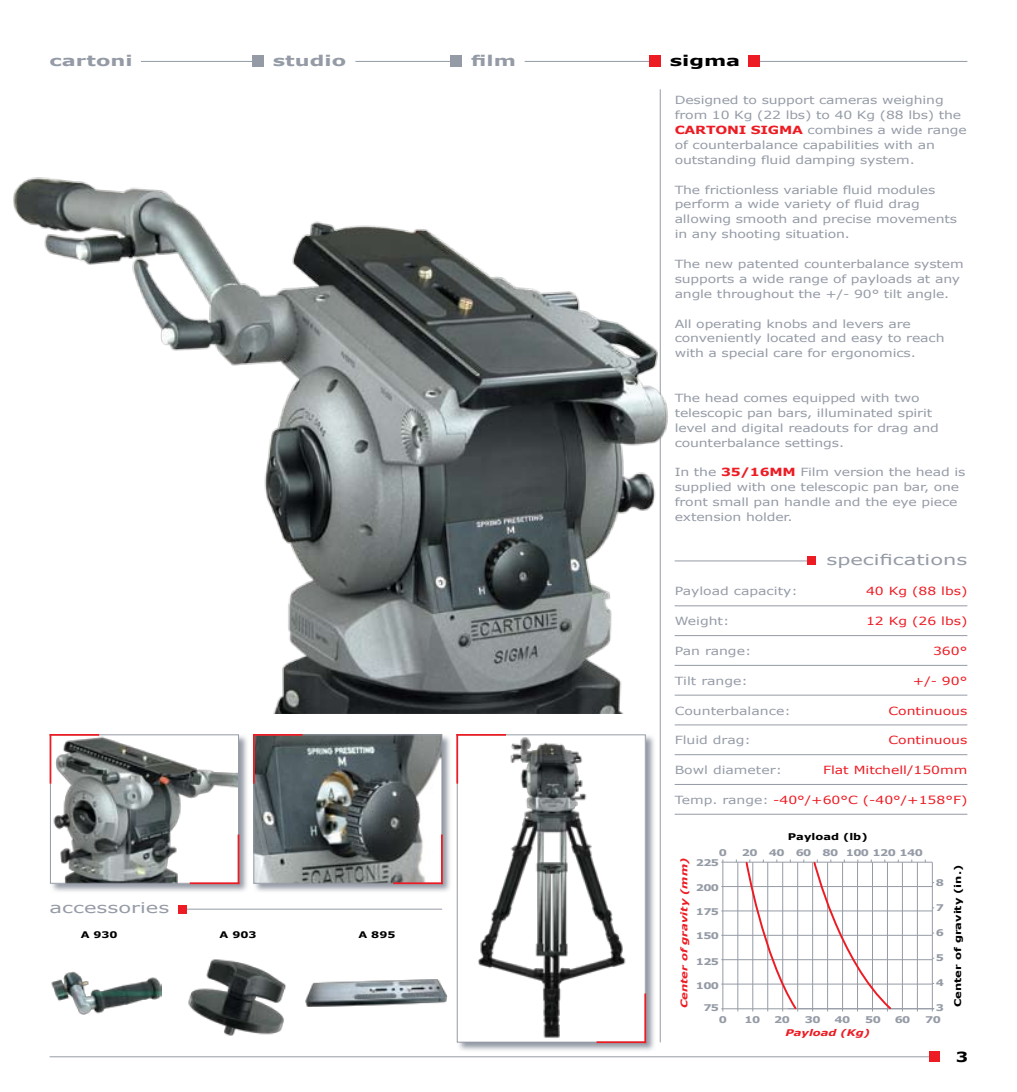
<style>
.page{position:relative;width:1017px;height:1092px;background:#fff}
.page>*{position:absolute;margin:0;border:0;box-sizing:border-box;transform-origin:0 0}
.t1{font:14.7px "Verdana";color:#959ba6;scale:1.43 1}
.t2{font:700 14.7px "Verdana";color:#959ba6;scale:1.43 1}
.t3{font:700 14.7px "Verdana";color:#000;scale:1.43 1}
.t4{font:700 14px "Verdana";color:#000;scale:1.25 1}
.t5{font:11.2px/14.9px "Verdana";letter-spacing:-.01em;color:#959ba6;scale:1.25 1}
.t6{font:11.2px "Verdana";color:#ed1c24;scale:1.25 1}
.t7{font:700 9.28px "Verdana";letter-spacing:-.05em;color:#959ba6;scale:1.25 1}
.t8{font:700 9.28px "Verdana";color:#000;scale:1.25 1}
.t9{font:italic 700 9.28px "Verdana";color:#ed1c24;scale:1.25 1}
.t10{font:700 9.1px "Verdana";color:#000;scale:1.25 1}
.s1{font-weight:700;color:#ed1c24}
.s2{color:#959ba6}
</style>
<div class="page">
<hr style="left:660px;top:89px;width:1px;height:953px;background:#959ba6">
<svg style="left:456px;top:736px;width:198px;height:315px"></svg>
<div style="left:457px;top:734px;width:188px;height:308px;background:#fff"></div>
<img style="left:478px;top:737px;width:148px;height:301px">
<div style="left:457px;top:734px;width:189px;height:308px;border:1px solid #959ba6"></div>
<hr style="left:597px;top:1041px;width:49px;height:1px;background:#ed1c24">
<hr style="left:644px;top:993px;width:2px;height:49px;background:#ed1c24">
<svg style="left:50px;top:735px;width:197px;height:157px"></svg>
<img style="left:52px;top:736px;width:185px;height:145px">
<div style="left:50px;top:734px;width:189px;height:149px;border:1px solid #959ba6"></div>
<hr style="left:190px;top:882px;width:49px;height:2px;background:#ed1c24">
<hr style="left:238px;top:834px;width:1px;height:50px;background:#ed1c24">
<hr style="left:50px;top:734px;width:49px;height:1px;background:#ed1c24">
<hr style="left:50px;top:734px;width:1px;height:49px;background:#ed1c24">
<svg style="left:253px;top:734px;width:197px;height:158px"></svg>
<img style="left:256px;top:736px;width:184px;height:145px">
<div style="left:254px;top:734px;width:188px;height:149px;border:1px solid #959ba6"></div>
<hr style="left:393px;top:882px;width:50px;height:2px;background:#ed1c24">
<hr style="left:441px;top:834px;width:2px;height:50px;background:#ed1c24">
<hr style="left:253px;top:734px;width:50px;height:1px;background:#ed1c24">
<hr style="left:253px;top:734px;width:2px;height:49px;background:#ed1c24">
<hr style="left:456px;top:734px;width:50px;height:1px;background:#ed1c24">
<hr style="left:456px;top:734px;width:2px;height:49px;background:#ed1c24">
<img style="left:13px;top:174px;width:666px;height:539px">
<hr style="left:722px;top:862px;width:1px;height:149px;background:#959ba6">
<hr style="left:737px;top:862px;width:1px;height:149px;background:#959ba6">
<hr style="left:752px;top:862px;width:1px;height:149px;background:#959ba6">
<hr style="left:767px;top:862px;width:1px;height:149px;background:#959ba6">
<hr style="left:782px;top:862px;width:1px;height:149px;background:#959ba6">
<hr style="left:797px;top:862px;width:1px;height:149px;background:#959ba6">
<hr style="left:812px;top:862px;width:1px;height:149px;background:#959ba6">
<hr style="left:827px;top:862px;width:1px;height:149px;background:#959ba6">
<hr style="left:842px;top:862px;width:1px;height:149px;background:#959ba6">
<hr style="left:857px;top:862px;width:1px;height:149px;background:#959ba6">
<hr style="left:872px;top:862px;width:1px;height:149px;background:#959ba6">
<hr style="left:887px;top:862px;width:1px;height:149px;background:#959ba6">
<hr style="left:902px;top:862px;width:1px;height:149px;background:#959ba6">
<hr style="left:917px;top:862px;width:1px;height:149px;background:#959ba6">
<hr style="left:932px;top:862px;width:1px;height:149px;background:#959ba6">
<hr style="left:721px;top:1008px;width:211px;height:1px;background:#959ba6">
<hr style="left:721px;top:983px;width:211px;height:1px;background:#959ba6">
<hr style="left:721px;top:959px;width:211px;height:1px;background:#959ba6">
<hr style="left:721px;top:934px;width:211px;height:1px;background:#959ba6">
<hr style="left:721px;top:910px;width:211px;height:1px;background:#959ba6">
<hr style="left:721px;top:886px;width:211px;height:1px;background:#959ba6">
<hr style="left:721px;top:861px;width:211px;height:1px;background:#959ba6">
<svg style="left:745px;top:859px;width:59px;height:151px"></svg>
<svg style="left:813px;top:859px;width:86px;height:151px"></svg>
<hr style="left:50px;top:1056px;width:880px;height:1px;background:#959ba6">
<div style="left:929px;top:1051px;width:10px;height:10px;background:#ed1c24"></div>
<hr style="left:141px;top:61px;width:122px;height:1px;background:#959ba6">
<div style="left:252px;top:56px;width:11px;height:11px;background:#959ba6"></div>
<hr style="left:355px;top:61px;width:103px;height:1px;background:#959ba6">
<div style="left:450px;top:56px;width:11px;height:11px;background:#959ba6"></div>
<hr style="left:525px;top:61px;width:132px;height:1px;background:#959ba6">
<div style="left:649px;top:56px;width:11px;height:11px;background:#ed1c24"></div>
<hr style="left:757px;top:61px;width:210px;height:1px;background:#959ba6">
<div style="left:749px;top:56px;width:11px;height:11px;background:#ed1c24"></div>
<hr style="left:183px;top:908px;width:259px;height:1px;background:#959ba6">
<div style="left:179px;top:904px;width:8px;height:9px;background:#ed1c24"></div>
<hr style="left:675px;top:560px;width:137px;height:1px;background:#959ba6">
<div style="left:807px;top:556px;width:9px;height:9px;background:#ed1c24"></div>
<hr style="left:675px;top:605px;width:292px;height:1px;background:#959ba6">
<hr style="left:675px;top:635px;width:292px;height:1px;background:#959ba6">
<hr style="left:675px;top:665px;width:292px;height:1px;background:#959ba6">
<hr style="left:675px;top:694px;width:292px;height:1px;background:#959ba6">
<hr style="left:675px;top:724px;width:292px;height:1px;background:#959ba6">
<hr style="left:675px;top:754px;width:292px;height:1px;background:#959ba6">
<hr style="left:675px;top:784px;width:292px;height:1px;background:#959ba6">
<hr style="left:675px;top:813px;width:292px;height:1px;background:#959ba6">
<img style="left:51px;top:971px;width:111px;height:44px">
<img style="left:188px;top:959px;width:98px;height:77px">
<img style="left:305px;top:979px;width:142px;height:28px">
<p class="t2" style="left:50px;top:51px;width:60px">cartoni</p>
<p class="t2" style="left:273px;top:51px;width:53px">studio</p>
<p class="t2" style="left:471px;top:51px;width:33px">film</p>
<p class="t3" style="left:670px;top:51px;width:51px">sigma</p>
<p class="t5" style="left:675px;top:92px;width:231px">Designed to support cameras weighing from 10 Kg (22 lbs) to 40 Kg (88 lbs) the<br><span class="s1">Cartoni</span></p>
<p class="t5" style="left:675px;top:122px;width:235px;text-indent:76px"><span class="s1">Sigma</span> combines a wide range of counterbalance capabilities with an outstanding fluid damping system.</p>
<p class="t5" style="left:675px;top:182px;width:227px">The frictionless variable fluid modules perform a wide variety of fluid drag allowing smooth and precise movements in any shooting situation.</p>
<p class="t5" style="left:675px;top:256px;width:233px">The new patented counterbalance system supports a wide range of payloads at any angle throughout the +/- 90° tilt angle.</p>
<p class="t5" style="left:675px;top:315px;width:217px">All operating knobs and levers are conveniently located and easy to reach with a special care for ergonomics.</p>
<p class="t5" style="left:675px;top:390px;width:213px">The head comes equipped with two telescopic pan bars, illuminated spirit level and digital readouts for drag and counterbalance settings.</p>
<p class="t5" style="left:675px;top:464px;width:234px">In the <span class="s1">35/16mm</span> Film version the head is supplied with one telescopic pan bar, one front small pan handle and the eye piece extension holder.</p>
<p class="t1" style="left:826px;top:550px;width:100px">specifications</p>
<p class="t5" style="left:675px;top:583px;width:100px">Payload capacity:</p>
<p class="t6" style="left:866px;top:584px;width:83px">40 Kg (88 lbs)</p>
<p class="t5" style="left:675px;top:613px;width:45px">Weight:</p>
<p class="t6" style="left:866px;top:614px;width:83px">12 Kg (26 lbs)</p>
<p class="t5" style="left:675px;top:643px;width:63px">Pan range:</p>
<p class="t6" style="left:933px;top:643px;width:29px">360°</p>
<p class="t5" style="left:675px;top:673px;width:60px">Tilt range:</p>
<p class="t6" style="left:913px;top:673px;width:45px">+/- 90°</p>
<p class="t5" style="left:675px;top:702px;width:94px">Counterbalance:</p>
<p class="t6" style="left:888px;top:703px;width:65px">Continuous</p>
<p class="t5" style="left:675px;top:732px;width:62px">Fluid drag:</p>
<p class="t6" style="left:888px;top:733px;width:65px">Continuous</p>
<p class="t5" style="left:675px;top:762px;width:87px">Bowl diameter:</p>
<p class="t6" style="left:823px;top:762px;width:117px">Flat Mitchell/150mm</p>
<p class="t6" style="left:675px;top:792px;width:236px"><span class="s2">Temp. range:</span> -40°/+60°C (-40°/+158°F)</p>
<p class="t8" style="left:788px;top:830px;width:65px">Payload (lb)</p>
<p class="t1" style="left:50px;top:898px;width:85px">accessories</p>
<p class="t10" style="left:81px;top:928px;width:31px">A 930</p>
<p class="t10" style="left:220px;top:928px;width:31px">A 903</p>
<p class="t10" style="left:359px;top:928px;width:31px">A 895</p>
<p class="t7" style="left:719px;top:847px;width:8px">0</p>
<p class="t7" style="left:742px;top:847px;width:146px">20 40 60 80 100 120 140</p>
<p class="t9" style="left:678px;top:1008px;width:122px;rotate:-90deg">Center of gravity (mm)</p>
<p class="t8" style="left:952px;top:1006px;width:115px;rotate:-90deg">Center of gravity (in.)</p>
<p class="t9" style="left:785px;top:1026px;width:69px">Payload (Kg)</p>
<p class="t4" style="left:956px;top:1047px;width:11px">3</p>
<p class="t7" style="left:696px;top:857px;width:20px">225</p>
<p class="t7" style="left:936px;top:876px;width:8px">8</p>
<p class="t7" style="left:696px;top:881px;width:20px">200</p>
<p class="t7" style="left:936px;top:901px;width:8px">7</p>
<p class="t7" style="left:696px;top:906px;width:20px">175</p>
<p class="t7" style="left:936px;top:926px;width:8px">6</p>
<p class="t7" style="left:696px;top:929px;width:20px">150</p>
<p class="t7" style="left:936px;top:951px;width:8px">5</p>
<p class="t7" style="left:696px;top:955px;width:20px">125</p>
<p class="t7" style="left:696px;top:979px;width:20px">100</p>
<p class="t7" style="left:936px;top:976px;width:8px">4</p>
<p class="t7" style="left:703px;top:1001px;width:14px">75</p>
<p class="t7" style="left:936px;top:1001px;width:8px">3</p>
<p class="t7" style="left:719px;top:1013px;width:8px">0</p>
<p class="t7" style="left:745px;top:1013px;width:14px">10</p>
<p class="t7" style="left:774px;top:1013px;width:14px">20</p>
<p class="t7" style="left:805px;top:1013px;width:14px">30</p>
<p class="t7" style="left:834px;top:1013px;width:14px">40</p>
<p class="t7" style="left:865px;top:1013px;width:14px">50</p>
<p class="t7" style="left:895px;top:1013px;width:14px">60</p>
<p class="t7" style="left:925px;top:1013px;width:14px">70</p>
</div>
